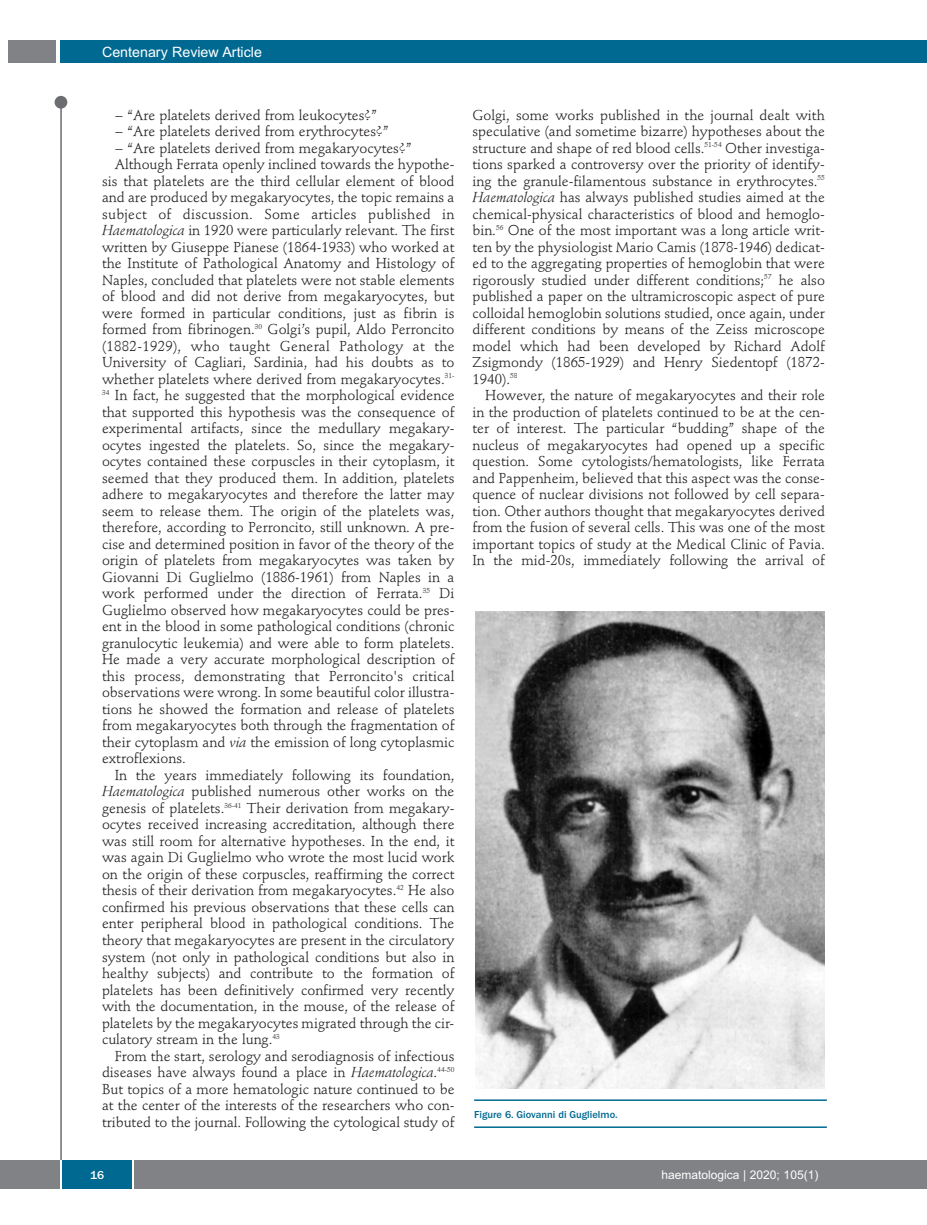
<style>
.page{position:relative;width:927px;height:1225px;background:#fff}
.page>*{position:absolute;margin:0;border:0;box-sizing:border-box;transform-origin:0 0}
.t1{font:14.25px/16.5px "Stempel Schneidler";color:#231f20;text-align:justify}
.t2{font:14.25px "Stempel Schneidler";letter-spacing:.02em;color:#231f20}
.t3{font:14.25px "Arial";color:#fff}
.t4{font:12px "Arial";color:#fff}
.t5{font:500 12px "Franklin Gothic";color:#fff}
.t6{font:500 10.5px "Franklin Gothic";color:#006991}
.s1{font-style:italic}
</style>
<div class="page">
<div style="left:911px;top:40px;width:16px;height:22px;background:#006991"></div>
<div style="left:910px;top:1160px;width:17px;height:28px;background:#808285"></div>
<div style="left:60px;top:40px;width:852px;height:22px;background:#006991"></div>
<div style="left:9px;top:40px;width:47px;height:22px;background:#808285"></div>
<div style="left:0;top:1160px;width:911px;height:28px;background:#808285"></div>
<div style="left:62px;top:1160px;width:71px;height:28px;background:#006991"></div>
<hr style="left:60px;top:1160px;width:2px;height:28px;background:#fff">
<svg style="left:133px;top:1160px;width:1px;height:28px"></svg>
<div style="left:55px;top:96px;width:12px;height:13px;background:#6c6d70;border-radius:50%"></div>
<hr style="left:60px;top:99px;width:2px;height:1061px;background:#6c6d70">
<img style="left:475px;top:611px;width:349px;height:477px">
<hr style="left:474px;top:1099px;width:353px;height:2px;background:#006991">
<hr style="left:474px;top:1126px;width:353px;height:2px;background:#006991">
<p class="t3" style="left:102px;top:44px;width:161px">Centenary Review Article</p>
<p class="t1" style="left:115px;top:108px;width:264px">− “Are platelets derived from leukocytes?”</p>
<p class="t1" style="left:115px;top:124px;width:275px">− “Are platelets derived from erythrocytes?”</p>
<p class="t1" style="left:115px;top:141px;width:298px">− “Are platelets derived from megakaryocytes?”</p>
<p class="t1" style="left:115px;top:157px;width:341px">Although Ferrata openly inclined towards the hypothe-</p>
<p class="t1" style="left:102px;top:174px;width:354px">sis that platelets are the third cellular element of blood</p>
<p class="t1" style="left:102px;top:190px;width:354px">and are produced by megakaryocytes, the topic remains a</p>
<p class="t2" style="left:102px;top:208px;width:354px">subject of discussion. Some articles published in</p>
<p class="t1" style="left:102px;top:223px;width:354px"><span class="s1">Haematologica</span> in 1920 were particularly relevant. The first</p>
<p class="t1" style="left:102px;top:240px;width:354px">written by Giuseppe Pianese (1864-1933) who worked at</p>
<p class="t1" style="left:102px;top:256px;width:354px">the Institute of Pathological Anatomy and Histology of</p>
<p class="t1" style="left:102px;top:273px;width:354px">Naples, concluded that platelets were not stable elements</p>
<p class="t1" style="left:102px;top:289px;width:354px">of blood and did not derive from megakaryocytes, but</p>
<p class="t1" style="left:102px;top:306px;width:354px">were formed in particular conditions, just as fibrin is</p>
<p class="t1" style="left:102px;top:322px;width:354px">formed from fibrinogen.<sup>30</sup> Golgi’s pupil, Aldo Perroncito</p>
<p class="t2" style="left:102px;top:340px;width:354px">(1882-1929), who taught General Pathology at the</p>
<p class="t1" style="left:102px;top:355px;width:354px">University of Cagliari, Sardinia, had his doubts as to</p>
<p class="t1" style="left:102px;top:372px;width:354px">whether platelets where derived from megakaryocytes.<sup>31-</sup></p>
<p class="t1" style="left:102px;top:388px;width:354px"><sup>34</sup> In fact, he suggested that the morphological evidence</p>
<p class="t1" style="left:102px;top:405px;width:354px">that supported this hypothesis was the consequence of</p>
<p class="t1" style="left:102px;top:421px;width:354px">experimental artifacts, since the medullary megakary-</p>
<p class="t1" style="left:102px;top:438px;width:354px">ocytes ingested the platelets. So, since the megakary-</p>
<p class="t1" style="left:102px;top:454px;width:354px">ocytes contained these corpuscles in their cytoplasm, it</p>
<p class="t1" style="left:102px;top:471px;width:354px">seemed that they produced them. In addition, platelets</p>
<p class="t1" style="left:102px;top:487px;width:354px">adhere to megakaryocytes and therefore the latter may</p>
<p class="t1" style="left:102px;top:504px;width:354px">seem to release them. The origin of the platelets was,</p>
<p class="t1" style="left:102px;top:520px;width:354px">therefore, according to Perroncito, still unknown. A pre-</p>
<p class="t1" style="left:102px;top:537px;width:354px">cise and determined position in favor of the theory of the</p>
<p class="t1" style="left:102px;top:553px;width:354px">origin of platelets from megakaryocytes was taken by</p>
<p class="t1" style="left:102px;top:570px;width:354px">Giovanni Di Guglielmo (1886-1961) from Naples in a</p>
<p class="t1" style="left:102px;top:586px;width:354px">work performed under the direction of Ferrata.<sup>35</sup> Di</p>
<p class="t1" style="left:102px;top:603px;width:354px">Guglielmo observed how megakaryocytes could be pres-</p>
<p class="t1" style="left:102px;top:619px;width:354px">ent in the blood in some pathological conditions (chronic</p>
<p class="t1" style="left:102px;top:636px;width:354px">granulocytic leukemia) and were able to form platelets.</p>
<p class="t1" style="left:102px;top:652px;width:354px">He made a very accurate morphological description of</p>
<p class="t1" style="left:102px;top:669px;width:354px">this process, demonstrating that Perroncito's critical</p>
<p class="t1" style="left:102px;top:685px;width:354px">observations were wrong. In some beautiful color illustra-</p>
<p class="t1" style="left:102px;top:702px;width:354px">tions he showed the formation and release of platelets</p>
<p class="t1" style="left:102px;top:718px;width:354px">from megakaryocytes both through the fragmentation of</p>
<p class="t1" style="left:102px;top:735px;width:354px">their cytoplasm and <span class="s1">via</span> the emission of long cytoplasmic</p>
<p class="t1" style="left:102px;top:751px;width:85px">extroflexions.</p>
<p class="t1" style="left:115px;top:768px;width:341px">In the years immediately following its foundation,</p>
<p class="t1" style="left:102px;top:784px;width:354px"><span class="s1">Haematologica</span> published numerous other works on the</p>
<p class="t1" style="left:102px;top:801px;width:354px">genesis of platelets.<sup>36-41</sup> Their derivation from megakary-</p>
<p class="t1" style="left:102px;top:817px;width:354px">ocytes received increasing accreditation, although there</p>
<p class="t1" style="left:102px;top:834px;width:354px">was still room for alternative hypotheses. In the end, it</p>
<p class="t1" style="left:102px;top:850px;width:354px">was again Di Guglielmo who wrote the most lucid work</p>
<p class="t1" style="left:102px;top:867px;width:354px">on the origin of these corpuscles, reaffirming the correct</p>
<p class="t1" style="left:102px;top:883px;width:354px">thesis of their derivation from megakaryocytes.<sup>42</sup> He also</p>
<p class="t1" style="left:102px;top:900px;width:354px">confirmed his previous observations that these cells can</p>
<p class="t1" style="left:102px;top:916px;width:354px">enter peripheral blood in pathological conditions. The</p>
<p class="t1" style="left:102px;top:933px;width:354px">theory that megakaryocytes are present in the circulatory</p>
<p class="t1" style="left:102px;top:949px;width:354px">system (not only in pathological conditions but also in</p>
<p class="t1" style="left:102px;top:966px;width:354px">healthy subjects) and contribute to the formation of</p>
<p class="t1" style="left:102px;top:982px;width:354px">platelets has been definitively confirmed very recently</p>
<p class="t1" style="left:102px;top:999px;width:354px">with the documentation, in the mouse, of the release of</p>
<p class="t1" style="left:102px;top:1015px;width:354px">platelets by the megakaryocytes migrated through the cir-</p>
<p class="t1" style="left:102px;top:1032px;width:179px">culatory stream in the lung.<sup>43</sup></p>
<p class="t1" style="left:115px;top:1048px;width:341px">From the start, serology and serodiagnosis of infectious</p>
<p class="t1" style="left:102px;top:1065px;width:354px">diseases have always found a place in <span class="s1">Haematologica</span>.<sup>44-50</sup></p>
<p class="t1" style="left:102px;top:1081px;width:354px">But topics of a more hematologic nature continued to be</p>
<p class="t1" style="left:102px;top:1098px;width:354px">at the center of the interests of the researchers who con-</p>
<p class="t1" style="left:102px;top:1114px;width:354px">tributed to the journal. Following the cytological study of</p>
<p class="t1" style="left:472px;top:108px;width:354px">Golgi, some works published in the journal dealt with speculative (and sometime bizarre) hypotheses about the structure and shape of red blood cells.<sup>51-54</sup> Other investiga&shy;tions sparked a controversy over the priority of identify&shy;ing the granule-filamentous substance in erythrocytes.<sup>55<br></sup><span class="s1">Haematologica</span> has always published studies aimed at the chemical-physical characteristics of blood and hemoglo&shy;bin.<sup>56</sup> One of the most important was a long article writ&shy;ten by the physiologist Mario Camis (1878-1946) dedicat&shy;ed to the aggregating properties of hemoglobin that were rigorously studied under different conditions;<sup>57</sup> he also published a paper on the ultramicroscopic aspect of pure colloidal hemoglobin solutions studied, once again, under different conditions by means of the Zeiss microscope model which had been developed by Richard Adolf Zsigmondy (1865-1929) and Henry Siedentopf (1872- 1940).<sup>58</sup></p>
<p class="t1" style="left:472px;top:388px;width:354px;text-indent:13px">However, the nature of megakaryocytes and their role in the production of platelets continued to be at the cen&shy;ter of interest. The particular “budding” shape of the nucleus of megakaryocytes had opened up a specific question. Some cytologists/hematologists, like Ferrata and Pappenheim, believed that this aspect was the conse&shy;quence of nuclear divisions not followed by cell separa&shy;tion. Other authors thought that megakaryocytes derived from the fusion of several cells. This was one of the most important topics of study at the Medical Clinic of Pavia.<br>In the mid-20s, immediately following the arrival of</p>
<p class="t6" style="left:474px;top:1108px;width:145px">Figure 6. Giovanni di Guglielmo.</p>
<p class="t5" style="left:90px;top:1167px;width:15px">16</p>
<p class="t4" style="left:661px;top:1167px;width:158px">haematologica | 2020; 105(1)</p>
</div>
